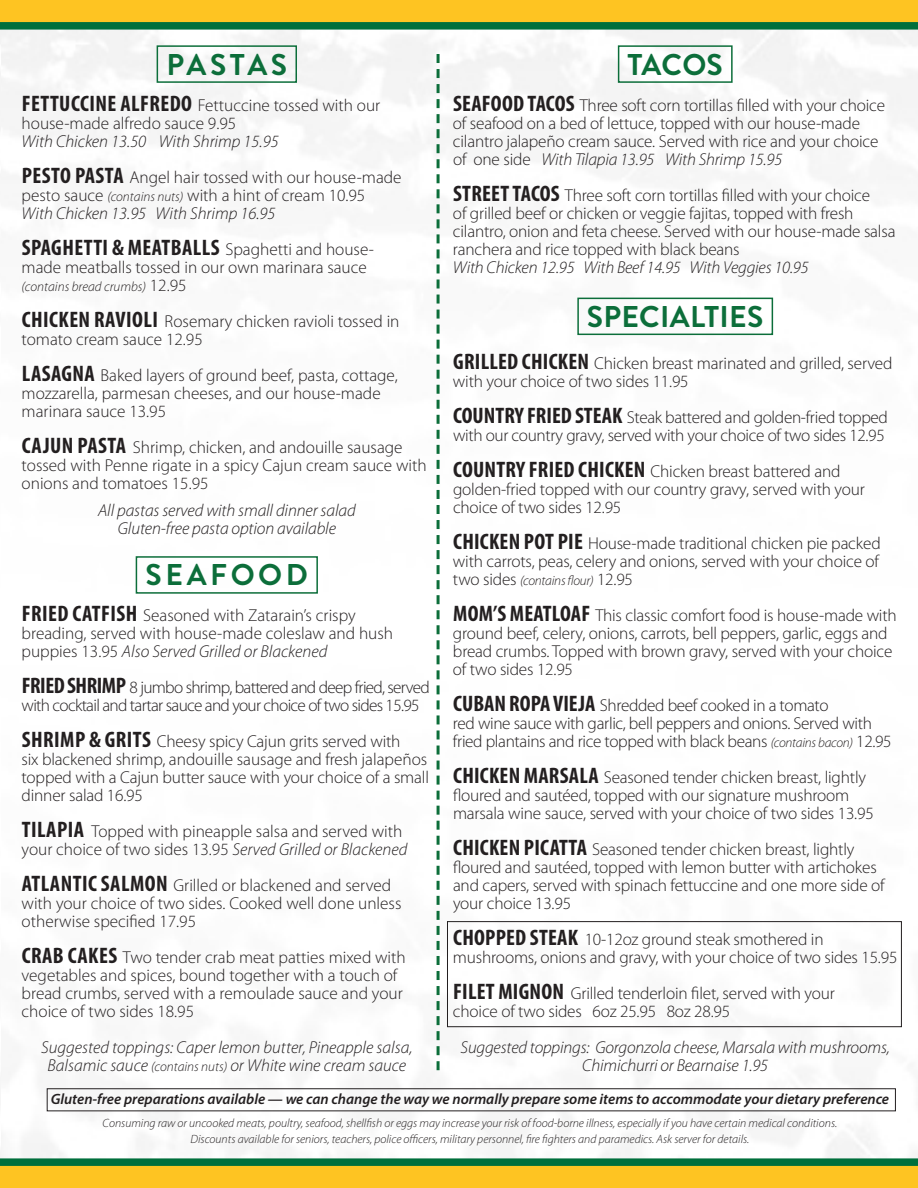
<style>
.page{position:relative;width:918px;height:1188px;background:#fff}
.page>*{position:absolute;margin:0;border:0;box-sizing:border-box;transform-origin:0 0}
.t1{font:700 30px "Brandon Grotesque";letter-spacing:.01em;color:#0c6e3a}
.t2{font:700 30px "Brandon Grotesque";letter-spacing:.12em;color:#0c6e3a}
.t3{font:700 condensed 22.5px "Myriad Pro";letter-spacing:.02em;color:#231f20}
.t4{font:300 17.25px/18px "Myriad Pro";letter-spacing:-.01em;color:#231f20}
.t5{font:italic 300 17.25px/18px "Myriad Pro";letter-spacing:-.005em;color:#231f20;text-align:center}
.t6{font:300 17.25px/18px "Myriad Pro";letter-spacing:-.04em;color:#231f20}
.t7{font:italic 600 15px "Myriad Pro";color:#231f20}
.t8{font:italic 300 13.5px "Myriad Pro";letter-spacing:-.02em;color:#231f20}
.t9{font:italic 300 13.5px "Myriad Pro";color:#231f20}
.t10{font:italic 300 12px "Myriad Pro";color:#231f20}
.s1{font-weight:700;font-stretch:condensed;font-size:22.5px}
.s2{font-style:italic;font-size:13.5px}
.s3{font-weight:300;font-stretch:normal;font-size:17.25px}
.s4{font-style:normal;font-size:17.25px}
.s5{font-style:italic}
.s6{font-size:13.5px}
</style>
<div class="page">
<div style="left:0;top:0;width:918px;height:26px;background:#fec422"></div>
<div style="left:0;top:22px;width:918px;height:8px;background:#006f3c"></div>
<div style="left:0;top:1162px;width:918px;height:26px;background:#fec422"></div>
<div style="left:0;top:1158px;width:918px;height:8px;background:#006f3c"></div>
<svg style="left:437px;top:54px;width:3px;height:1016px"></svg>
<div style="left:47px;top:1088px;width:849px;height:23px;border:1px solid #231f20"></div>
<div style="left:157px;top:45px;width:140px;height:38px;border:2px solid #0c6e3a"></div>
<div style="left:618px;top:45px;width:115px;height:38px;border:2px solid #0c6e3a"></div>
<div style="left:136px;top:556px;width:182px;height:38px;border:2px solid #0c6e3a"></div>
<div style="left:447px;top:921px;width:455px;height:106px;border:1px solid #231f20"></div>
<div style="left:577px;top:298px;width:196px;height:37px;border:2px solid #0c6e3a"></div>
<p class="t1" style="left:166px;top:44px;width:122px">PASTAS</p>
<p class="t4" style="left:22px;top:97px;width:360px"><span class="s1">FETTUCCINE ALFREDO</span> Fettuccine tossed with our</p>
<p class="t4" style="left:22px;top:115px;width:216px">house-made alfredo sauce 9.95</p>
<p class="t5" style="left:22px;top:132px;width:259px">With Chicken 13.50 With Shrimp 15.95</p>
<p class="t4" style="left:22px;top:169px;width:381px"><span class="s1">PESTO PASTA</span> Angel hair tossed with our house-made</p>
<p class="t4" style="left:22px;top:187px;width:345px">pesto sauce <span class="s2">(contains nuts)</span> with a hint of cream 10.95</p>
<p class="t5" style="left:22px;top:204px;width:255px">With Chicken 13.95 With Shrimp 16.95</p>
<p class="t3" style="left:22px;top:233px;width:354px">SPAGHETTI &amp; MEATBALLS <span class="s3">Spaghetti and house-</span></p>
<p class="t4" style="left:22px;top:259px;width:347px">made meatballs tossed in our own marinara sauce</p>
<p class="t9" style="left:22px;top:278px;width:166px">(contains bread crumbs) <span class="s4">12.95</span></p>
<p class="t4" style="left:22px;top:313px;width:379px"><span class="s1">CHICKEN RAVIOLI</span> Rosemary chicken ravioli tossed in tomato cream sauce 12.95</p>
<p class="t4" style="left:22px;top:367px;width:378px"><span class="s1">LASAGNA</span> Baked layers of ground beef, pasta, cottage, mozzarella, parmesan cheeses, and our house-made marinara sauce 13.95</p>
<p class="t4" style="left:22px;top:439px;width:407px"><span class="s1">CAJUN PASTA</span> Shrimp, chicken, and andouille sausage tossed with Penne rigate in a spicy Cajun cream sauce with onions and tomatoes 15.95</p>
<p class="t5" style="left:98px;top:501px;width:259px">All pastas served with small dinner salad<br>Gluten-free pasta option available</p>
<p class="t2" style="left:146px;top:554px;width:164px">SEAFOOD</p>
<p class="t4" style="left:22px;top:607px;width:335px"><span class="s1">FRIED CATFISH</span> Seasoned with Zatarain’s crispy</p>
<p class="t4" style="left:22px;top:625px;width:373px">breading, served with house-made coleslaw and hush puppies 13.95 <span class="s5">Also Served Grilled or Blackened</span></p>
<p class="t6" style="left:22px;top:679px;width:410px"><span class="s1">FRIED SHRIMP</span> 8 jumbo shrimp, battered and deep fried, served with cocktail and tartar sauce and your choice of two sides 15.95</p>
<p class="t4" style="left:22px;top:733px;width:380px"><span class="s1">SHRIMP &amp; GRITS</span> Cheesy spicy Cajun grits served with</p>
<p class="t4" style="left:22px;top:751px;width:409px;text-align:justify">six blackened shrimp, andouille sausage and fresh jalapeños topped with a Cajun butter sauce with your choice of a small dinner salad 16.95</p>
<p class="t4" style="left:22px;top:823px;width:387px"><span class="s1">TILAPIA</span> Topped with pineapple salsa and served with your choice of two sides 13.95 <span class="s5">Served Grilled or Blackened</span></p>
<p class="t4" style="left:22px;top:877px;width:371px"><span class="s1">ATLANTIC SALMON</span> Grilled or blackened and served</p>
<p class="t4" style="left:22px;top:895px;width:381px">with your choice of two sides. Cooked well done unless otherwise specified 17.95</p>
<p class="t4" style="left:22px;top:949px;width:385px"><span class="s1">CRAB CAKES</span> Two tender crab meat patties mixed with</p>
<p class="t4" style="left:22px;top:967px;width:383px">vegetables and spices, bound together with a touch of bread crumbs, served with a remoulade sauce and your choice of two sides 18.95</p>
<p class="t5" style="left:41px;top:1038px;width:373px">Suggested toppings: Caper lemon butter, Pineapple salsa,</p>
<p class="t5" style="left:48px;top:1056px;width:360px">Balsamic sauce <span class="s6">(contains nuts)</span> or White wine cream sauce</p>
<p class="t1" style="left:627px;top:44px;width:97px">TACOS</p>
<p class="t4" style="left:453px;top:97px;width:434px"><span class="s1">SEAFOOD TACOS</span> Three soft corn tortillas filled with your choice of seafood on a bed of lettuce, topped with our house-made cilantro jalapeño cream sauce. Served with rice and your choice of one side <span class="s5">With Tilapia 13.95 With Shrimp 15.95</span></p>
<p class="t4" style="left:453px;top:187px;width:444px"><span class="s1">STREET TACOS</span> Three soft corn tortillas filled with your choice<br>of grilled beef or chicken or veggie fajitas, topped with fresh cilantro, onion and feta cheese. Served with our house-made salsa ranchera and rice topped with black beans</p>
<p class="t5" style="left:453px;top:258px;width:357px">With Chicken 12.95 With Beef 14.95 With Veggies 10.95</p>
<p class="t1" style="left:587px;top:296px;width:178px">SPECIALTIES</p>
<p class="t4" style="left:453px;top:355px;width:441px"><span class="s1">GRILLED CHICKEN</span> Chicken breast marinated and grilled, served with your choice of two sides 11.95</p>
<p class="t4" style="left:453px;top:409px;width:436px"><span class="s1">COUNTRY FRIED STEAK</span> Steak battered and golden-fried topped with our country gravy, served with your choice of two sides 12.95</p>
<p class="t4" style="left:453px;top:463px;width:413px"><span class="s1">COUNTRY FRIED CHICKEN</span> Chicken breast battered and golden-fried topped with our country gravy, served with your choice of two sides 12.95</p>
<p class="t4" style="left:453px;top:535px;width:429px"><span class="s1">CHICKEN POT PIE</span> House-made traditional chicken pie packed with carrots, peas, celery and onions, served with your choice of</p>
<p class="t8" style="left:453px;top:572px;width:182px"><span class="s4">two sides</span> (contains flour) <span class="s4">12.95</span></p>
<p class="t4" style="left:453px;top:607px;width:445px"><span class="s1">MOM’S MEATLOAF</span> This classic comfort food is house-made with ground beef, celery, onions, carrots, bell peppers, garlic, eggs and bread crumbs. Topped with brown gravy, served with your choice of two sides 12.95</p>
<p class="t4" style="left:453px;top:697px;width:377px"><span class="s1">CUBAN ROPA VIEJA</span> Shredded beef cooked in a tomato</p>
<p class="t4" style="left:453px;top:715px;width:440px">red wine sauce with garlic, bell peppers and onions. Served with fried plantains and rice topped with black beans <span class="s2">(contains bacon)</span> 12.95</p>
<p class="t4" style="left:453px;top:769px;width:422px"><span class="s1">CHICKEN MARSALA</span> Seasoned tender chicken breast, lightly floured and sautéed, topped with our signature mushroom marsala wine sauce, served with your choice of two sides 13.95</p>
<p class="t4" style="left:453px;top:841px;width:433px"><span class="s1">CHICKEN PICATTA</span> Seasoned tender chicken breast, lightly floured and sautéed, topped with lemon butter with artichokes and capers, served with spinach fettuccine and one more side of your choice 13.95</p>
<p class="t4" style="left:453px;top:931px;width:446px"><span class="s1">CHOPPED STEAK</span> 10-12oz ground steak smothered in mushrooms, onions and gravy, with your choice of two sides 15.95</p>
<p class="t4" style="left:453px;top:985px;width:383px"><span class="s1">FILET MIGNON</span> Grilled tenderloin filet, served with your</p>
<p class="t4" style="left:453px;top:1003px;width:279px">choice of two sides 6oz 25.95 8oz 28.95</p>
<p class="t5" style="left:461px;top:1038px;width:431px">Suggested toppings: Gorgonzola cheese, Marsala with mushrooms,<br>Chimichurri or Bearnaise 1.95</p>
<p class="t7" style="left:51px;top:1090px;width:840px">Gluten-free preparations available — we can change the way we normally prepare some items to accommodate your dietary preference</p>
<p class="t10" style="left:103px;top:1116px;width:736px">Consuming raw or uncooked meats, poultry, seafood, shellfish or eggs may increase your risk of food-borne illness, especially if you have certain medical conditions.</p>
<p class="t10" style="left:190px;top:1132px;width:560px">Discounts available for seniors, teachers, police officers, military personnel, fire fighters and paramedics. Ask server for details.</p>
</div>
